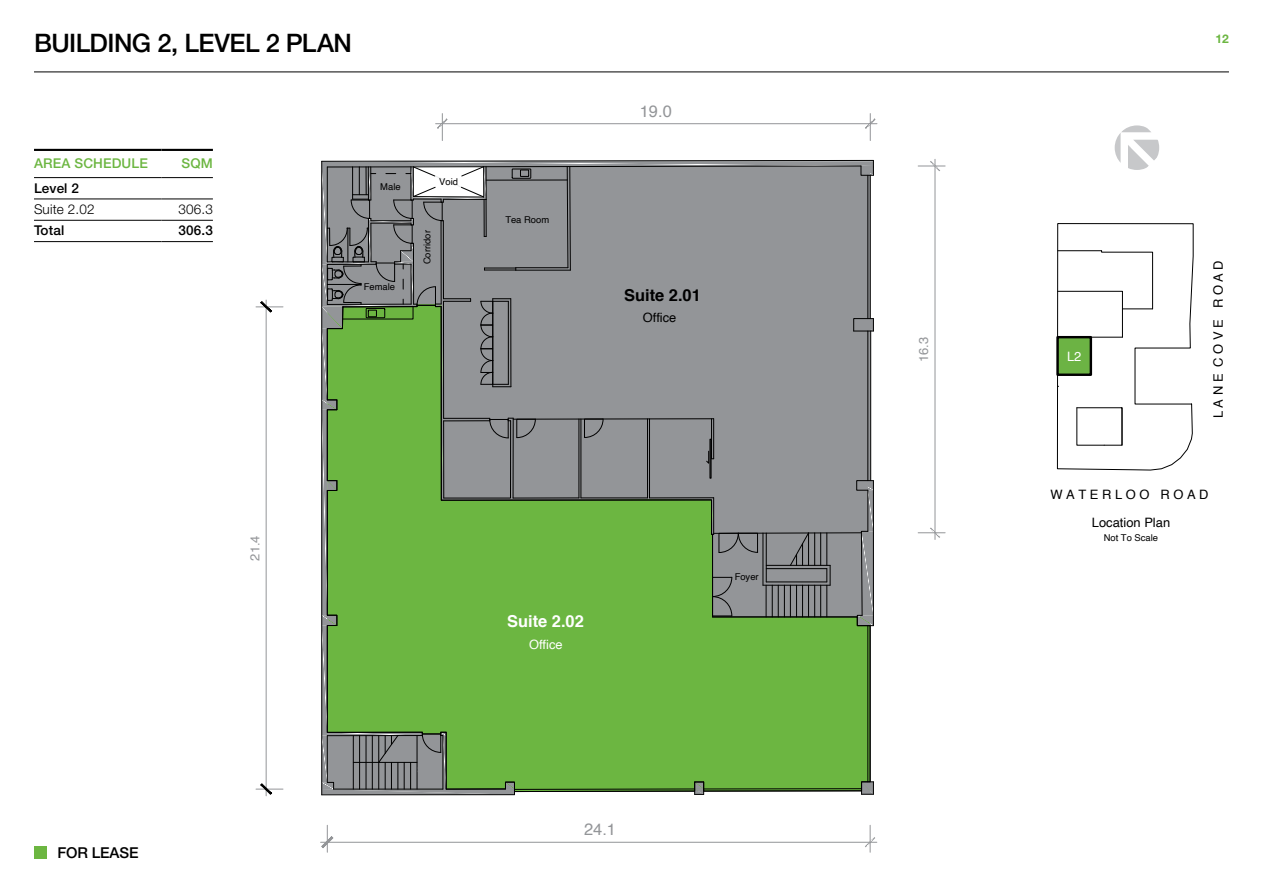
<style>
.page{position:relative;width:1263px;height:893px;background:#fff}
.page>*{position:absolute;margin:0;border:0;box-sizing:border-box;transform-origin:0 0}
.t1{font:500 25.5px "Helvetica Neue LT Std";letter-spacing:-.02em;color:#000}
.t2{font:700 16.5px "Helvetica";color:#fff}
.t3{font:700 16.5px "Helvetica";color:#000}
.t4{font:16.5px "Helvetica";color:#939598}
.t5{font:500 15px "Helvetica Neue LT Std";letter-spacing:-.01em;color:#000}
.t6{font:500 13.5px "Helvetica Neue LT Std";letter-spacing:.01em;color:#000}
.t7{font:500 13.5px "Helvetica Neue LT Std";letter-spacing:.01em;color:#6cb641}
.t8{font:300 13.5px "Helvetica Neue LT Std";letter-spacing:.01em;color:#000}
.t9{font:12.9px "Helvetica";color:#000}
.t10{font:12.9px "Helvetica";color:#939598}
.t11{font:12.9px "Helvetica";color:#fff}
.t12{font:700 12px "Helvetica Neue LT Std";color:#6cb641}
.t13{font:9.45px "Helvetica";color:#000}
</style>
<div class="page">
<hr style="left:34px;top:72px;width:1195px;height:1px;background:#000">
<hr style="left:34px;top:149px;width:128px;height:2px;background:#000">
<hr style="left:162px;top:149px;width:51px;height:2px;background:#000">
<hr style="left:34px;top:177px;width:128px;height:1px;background:#000">
<hr style="left:162px;top:177px;width:51px;height:1px;background:#000">
<hr style="left:34px;top:199px;width:128px;height:1px;background:#000">
<hr style="left:162px;top:199px;width:51px;height:1px;background:#000">
<hr style="left:34px;top:220px;width:128px;height:1px;background:#000">
<hr style="left:162px;top:220px;width:51px;height:1px;background:#000">
<hr style="left:34px;top:241px;width:128px;height:1px;background:#000">
<hr style="left:162px;top:241px;width:51px;height:1px;background:#000">
<hr style="left:436px;top:123px;width:441px;height:1px;background:#939598">
<svg style="left:437px;top:114px;width:10px;height:27px"></svg>
<svg style="left:865px;top:114px;width:10px;height:27px"></svg>
<hr style="left:266px;top:300px;width:1px;height:496px;background:#939598">
<svg style="left:256px;top:301px;width:27px;height:12px"></svg>
<svg style="left:256px;top:783px;width:27px;height:12px"></svg>
<svg style="left:321px;top:160px;width:553px;height:635px;background:#7e9f6e"></svg>
<hr style="left:704px;top:790px;width:157px;height:1px;background:#000">
<hr style="left:514px;top:791px;width:181px;height:1px;background:#000">
<hr style="left:934px;top:159px;width:1px;height:380px;background:#939598">
<svg style="left:918px;top:161px;width:27px;height:10px"></svg>
<svg style="left:918px;top:527px;width:27px;height:11px"></svg>
<hr style="left:321px;top:842px;width:556px;height:1px;background:#939598">
<svg style="left:320px;top:825px;width:14px;height:28px"></svg>
<svg style="left:865px;top:825px;width:10px;height:27px"></svg>
<svg style="left:1056px;top:223px;width:138px;height:248px"></svg>
<hr style="left:1057px;top:337px;width:65px;height:1px;background:#000">
<svg style="left:1115px;top:125px;width:44px;height:45px"></svg>
<div style="left:34px;top:846px;width:13px;height:13px;background:#6cb641"></div>
<h1 class="t1" style="left:34px;top:28px;width:319px">BUILDING 2, LEVEL 2 PLAN</h1>
<h3 class="t7" style="left:34px;top:155px;width:115px">AREA SCHEDULE</h3>
<h3 class="t7" style="left:182px;top:155px;width:33px">SQM</h3>
<h3 class="t6" style="left:34px;top:180px;width:47px">Level 2</h3>
<h3 class="t8" style="left:34px;top:201px;width:62px">Suite 2.02</h3>
<h3 class="t8" style="left:179px;top:201px;width:36px">306.3</h3>
<h3 class="t6" style="left:34px;top:222px;width:32px">Total</h3>
<h3 class="t6" style="left:179px;top:222px;width:36px">306.3</h3>
<p class="t13" style="left:420px;top:264px;width:35px;rotate:-90deg">Corridor</p>
<p class="t13" style="left:380px;top:180px;width:22px">Male</p>
<p class="t13" style="left:364px;top:280px;width:33px">Female</p>
<p class="t13" style="left:439px;top:174px;width:20px">Void</p>
<p class="t13" style="left:505px;top:212px;width:45px">Tea Room</p>
<h2 class="t4" style="left:640px;top:98px;width:34px">19.0</h2>
<h2 class="t3" style="left:624px;top:282px;width:78px">Suite 2.01</h2>
<h3 class="t9" style="left:643px;top:307px;width:35px">Office</h3>
<h3 class="t10" style="left:245px;top:560px;width:27px;rotate:-90deg">21.4</h3>
<h3 class="t5" style="left:57px;top:844px;width:83px">FOR LEASE</h3>
<h2 class="t2" style="left:507px;top:608px;width:78px">Suite 2.02</h2>
<h3 class="t11" style="left:529px;top:634px;width:35px">Office</h3>
<h2 class="t4" style="left:584px;top:817px;width:34px">24.1</h2>
<p class="t13" style="left:735px;top:569px;width:26px">Foyer</p>
<h3 class="t10" style="left:914px;top:362px;width:27px;rotate:-90deg">16.3</h3>
<h3 class="t11" style="left:1067px;top:347px;width:16px">L2</h3>
<p class="t12" style="left:1215px;top:31px;width:15px">12</p>
<h3 class="t9" style="left:1208px;top:418px;width:160px;rotate:-90deg">L A N E C O V E R O A D</h3>
<h3 class="t9" style="left:1050px;top:485px;width:160px">W A T E R L O O R O A D</h3>
<h3 class="t9" style="left:1092px;top:513px;width:80px">Location Plan</h3>
<p class="t13" style="left:1104px;top:530px;width:56px">Not To Scale</p>
</div>
